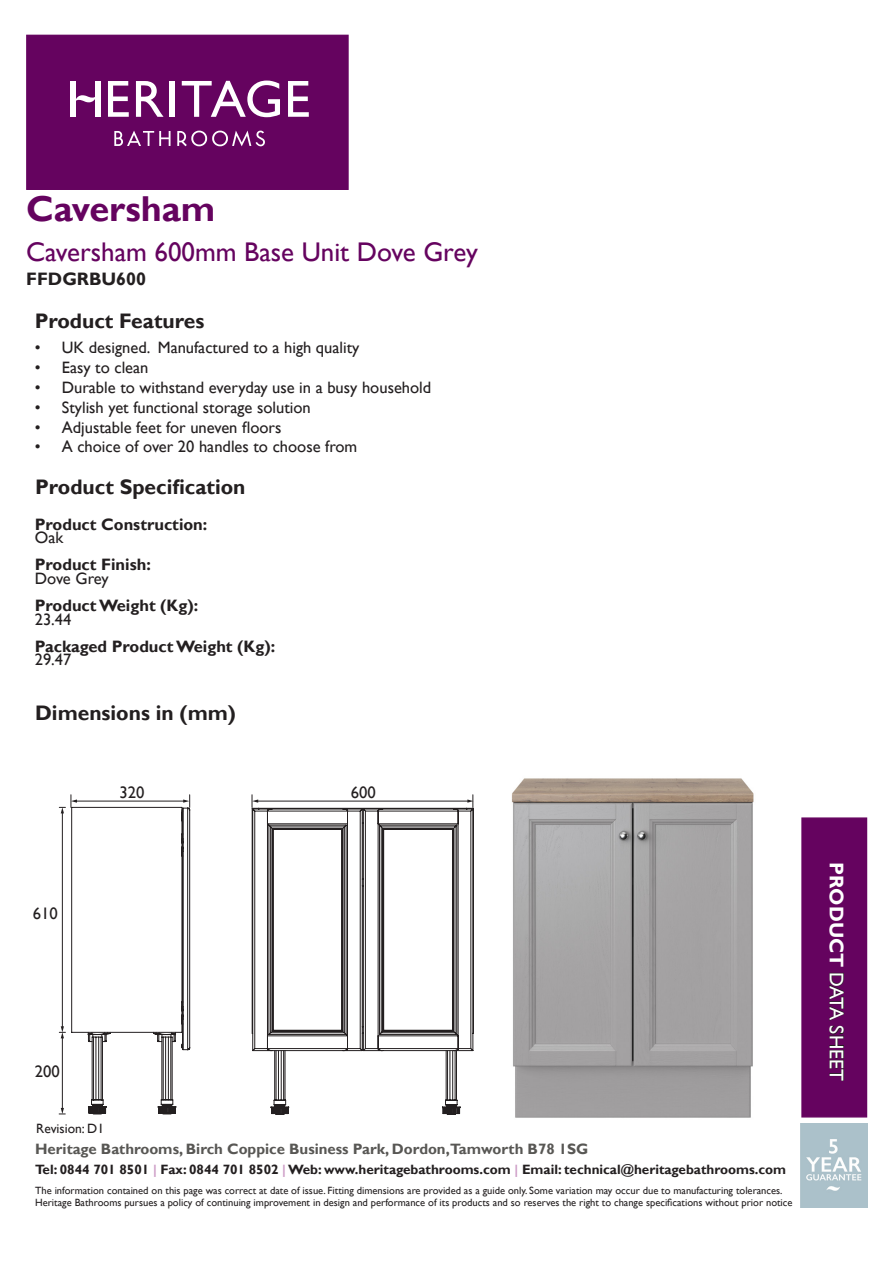
<style>
.page{position:relative;width:893px;height:1263px;background:#fff}
.page>*{position:absolute;margin:0;border:0;box-sizing:border-box;transform-origin:0 0}
.t1{font:700 36px "Gill Sans";color:#65035f}
.t2{font:27px "Gill Sans";color:#65035f}
.t3{font:700 21px "Gill Sans";color:#231f20}
.t4{font:19.8px "Gill Sans";color:#fff}
.t5{font:700 18px "Gill Sans";color:#231f20}
.t6{font:16.65px "Gill Sans";color:#231f20}
.t7{font:16.5px "Gill Sans";color:#231f20}
.t8{font:700 16.5px "Gill Sans";color:#231f20}
.t9{font:700 15px "Gill Sans";color:#585754}
.t10{font:700 13.5px "Gill Sans";color:#231f20}
.t11{font:13.5px "Gill Sans";color:#231f20}
.t12{font:10.5px "Gill Sans";color:#231f20}
.s1{color:#cd9cc6}
.s2{font-weight:700}
</style>
<div class="page">
<img style="left:472px;top:778px;width:396px;height:418px">
<div style="left:26px;top:35px;width:323px;height:155px;background:#65035f;border:1px solid #65035f"></div>
<svg style="left:76px;top:95px;width:20px;height:7px"></svg>
<svg style="left:108px;top:81px;width:21px;height:36px"></svg>
<svg style="left:136px;top:81px;width:28px;height:36px"></svg>
<div style="left:170px;top:81px;width:5px;height:36px;background:#fff"></div>
<svg style="left:182px;top:81px;width:98px;height:36px"></svg>
<svg style="left:288px;top:81px;width:21px;height:36px"></svg>
<div style="left:96px;top:81px;width:5px;height:36px;background:#fff"></div>
<div style="left:71px;top:81px;width:5px;height:36px;background:#fff"></div>
<svg style="left:114px;top:131px;width:57px;height:15px"></svg>
<svg style="left:177px;top:131px;width:88px;height:15px"></svg>
<div style="left:801px;top:817px;width:66px;height:300px;background:#65035f;border:1px solid #65035f"></div>
<svg style="left:829px;top:973px;width:15px;height:108px"></svg>
<img style="left:801px;top:1124px;width:66px;height:83px">
<svg style="left:71px;top:807px;width:403px;height:307px"></svg>
<svg style="left:460px;top:800px;width:9px;height:314px"></svg>
<hr style="left:62px;top:812px;width:1px;height:215px;background:#231f20">
<hr style="left:76px;top:801px;width:108px;height:1px;background:#231f20">
<hr style="left:62px;top:1037px;width:1px;height:72px;background:#231f20">
<svg style="left:87px;top:795px;width:373px;height:320px"></svg>
<svg style="left:71px;top:795px;width:6px;height:12px"></svg>
<svg style="left:467px;top:795px;width:7px;height:12px"></svg>
<svg style="left:59px;top:1108px;width:6px;height:7px"></svg>
<svg style="left:59px;top:1026px;width:6px;height:12px"></svg>
<svg style="left:59px;top:807px;width:6px;height:6px"></svg>
<p class="t1" style="left:26px;top:187px;width:191px">Caversham</p>
<p class="t2" style="left:26px;top:236px;width:453px">Caversham 600mm Base Unit Dove Grey</p>
<p class="t5" style="left:26px;top:268px;width:121px">FFDGRBU600</p>
<p class="t3" style="left:35px;top:308px;width:171px">Product Features</p>
<p class="t7" style="left:35px;top:338px;width:326px">• UK designed. Manufactured to a high quality</p>
<p class="t7" style="left:35px;top:358px;width:115px">• Easy to clean</p>
<p class="t7" style="left:35px;top:378px;width:398px">• Durable to withstand everyday use in a busy household</p>
<p class="t7" style="left:35px;top:398px;width:278px">• Stylish yet functional storage solution</p>
<p class="t7" style="left:35px;top:417px;width:248px">• Adjustable feet for uneven floors</p>
<p class="t7" style="left:35px;top:437px;width:324px">• A choice of over 20 handles to choose from</p>
<p class="t3" style="left:35px;top:474px;width:212px">Product Specification</p>
<p class="t8" style="left:35px;top:514px;width:174px">Product Construction:</p>
<p class="t7" style="left:35px;top:528px;width:30px">Oak</p>
<p class="t8" style="left:35px;top:555px;width:118px">Product Finish:</p>
<p class="t7" style="left:35px;top:569px;width:76px">Dove Grey</p>
<p class="t8" style="left:35px;top:595px;width:165px">Product Weight (Kg):</p>
<p class="t7" style="left:35px;top:609px;width:38px">23.44</p>
<p class="t8" style="left:35px;top:636px;width:242px">Packaged Product Weight (Kg):</p>
<p class="t7" style="left:35px;top:650px;width:38px">29.47</p>
<p class="t3" style="left:35px;top:700px;width:202px">Dimensions in (mm)</p>
<h3 class="t6" style="left:33px;top:904px;width:27px">610</h3>
<h3 class="t6" style="left:119px;top:783px;width:27px">320</h3>
<h3 class="t6" style="left:35px;top:1061px;width:27px">200</h3>
<p class="t11" style="left:36px;top:1120px;width:69px">Revision: D1</p>
<h3 class="t6" style="left:351px;top:783px;width:27px">600</h3>
<p class="t9" style="left:35px;top:1140px;width:555px">Heritage Bathrooms, Birch Coppice Business Park, Dordon,Tamworth B78 1SG</p>
<p class="t10" style="left:35px;top:1161px;width:753px">Tel: 0844 701 8501 <span class="s1">|</span> Fax: 0844 701 8502 <span class="s1">|</span> Web: www.heritagebathrooms.com <span class="s1">|</span> Email: technical@heritagebathrooms.com</p>
<p class="t12" style="left:35px;top:1184px;width:749px">The information contained on this page was correct at date of issue. Fitting dimensions are provided as a guide only. Some variation may occur due to manufacturing tolerances.</p>
<p class="t12" style="left:35px;top:1196px;width:759px">Heritage Bathrooms pursues a policy of continuing improvement in design and performance of its products and so reserves the right to change specifications without prior notice</p>
<p class="t4" style="left:848px;top:862px;width:220px;rotate:90deg"><span class="s2">PRODUCT</span> DATA SHEET</p>
</div>
